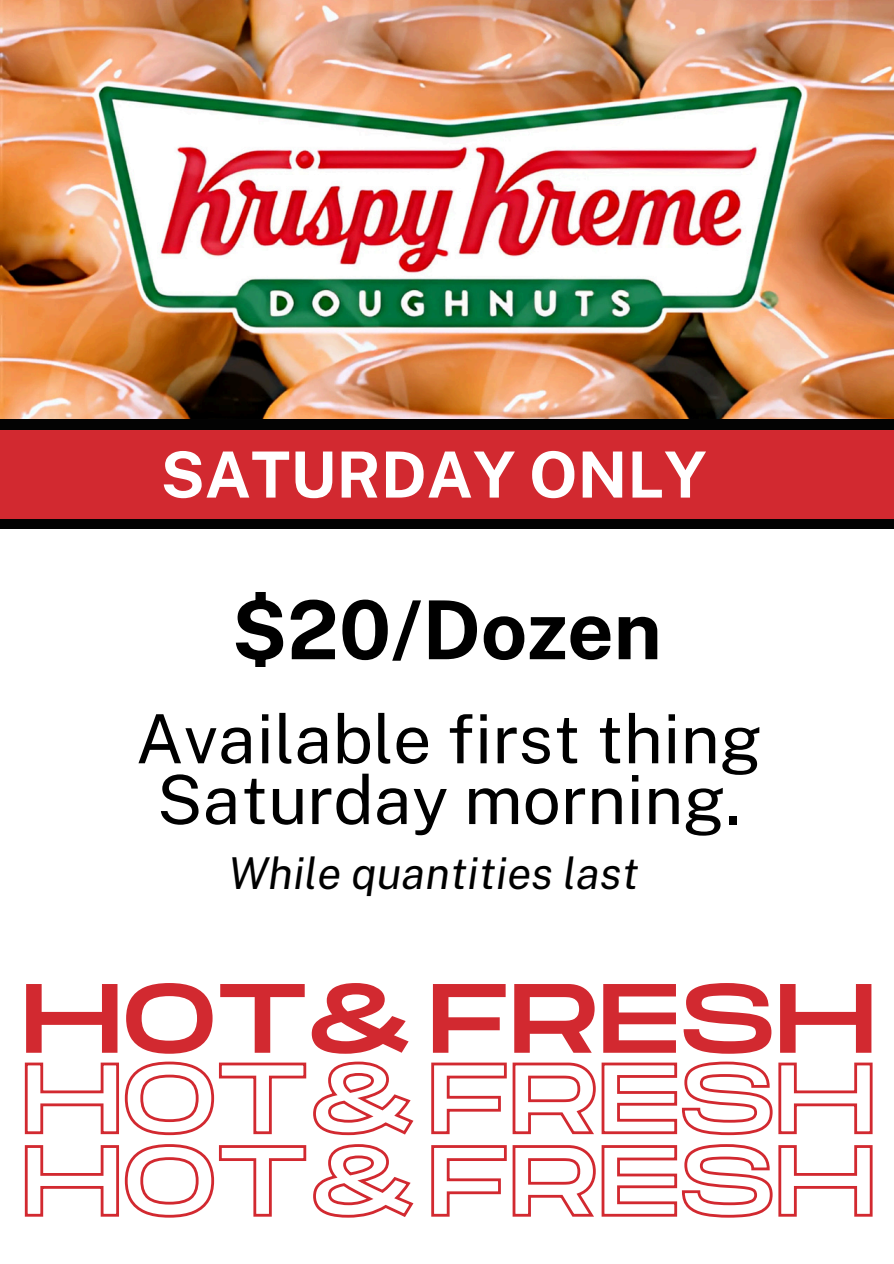
<style>
.page{position:relative;width:894px;height:1264px;background:#fff}
.page>*{position:absolute;margin:0;border:0;box-sizing:border-box;transform-origin:0 0}
.t1{font:98.1px "Monument Extended";color:#d22930}
.t2{font:700 81.3px "Public Sans";color:#000}
.t3{font:67.8px/60.8px "Public Sans";color:#000;text-align:center}
.t4{font:700 63.6px "Public Sans";color:#fff}
.t5{font:italic 43.8px "Public Sans";color:#000}
</style>
<div class="page">
<img style="left:0;top:0;width:893px;height:420px">
<div style="left:0;top:420px;width:893px;height:109px;background:#030303"></div>
<div style="left:0;top:430px;width:893px;height:88px;background:#d22930"></div>
<svg style="left:24px;top:1061px;width:390px;height:75px"></svg>
<svg style="left:431px;top:1061px;width:442px;height:75px"></svg>
<svg style="left:24px;top:1144px;width:390px;height:74px"></svg>
<svg style="left:431px;top:1144px;width:442px;height:74px"></svg>
<p class="t4" style="left:160px;top:437px;width:547px">SATURDAY ONLY</p>
<h3 class="t2" style="left:232px;top:582px;width:431px">$20/Dozen</h3>
<h2 class="t3" style="left:136px;top:708px;width:627px">Available first thing<br>Saturday morning.</h2>
<p class="t5" style="left:228px;top:847px;width:412px">While quantities last</p>
<p class="t1" style="left:21px;top:964px;width:856px">HOT&amp;FRESH</p>
</div>
